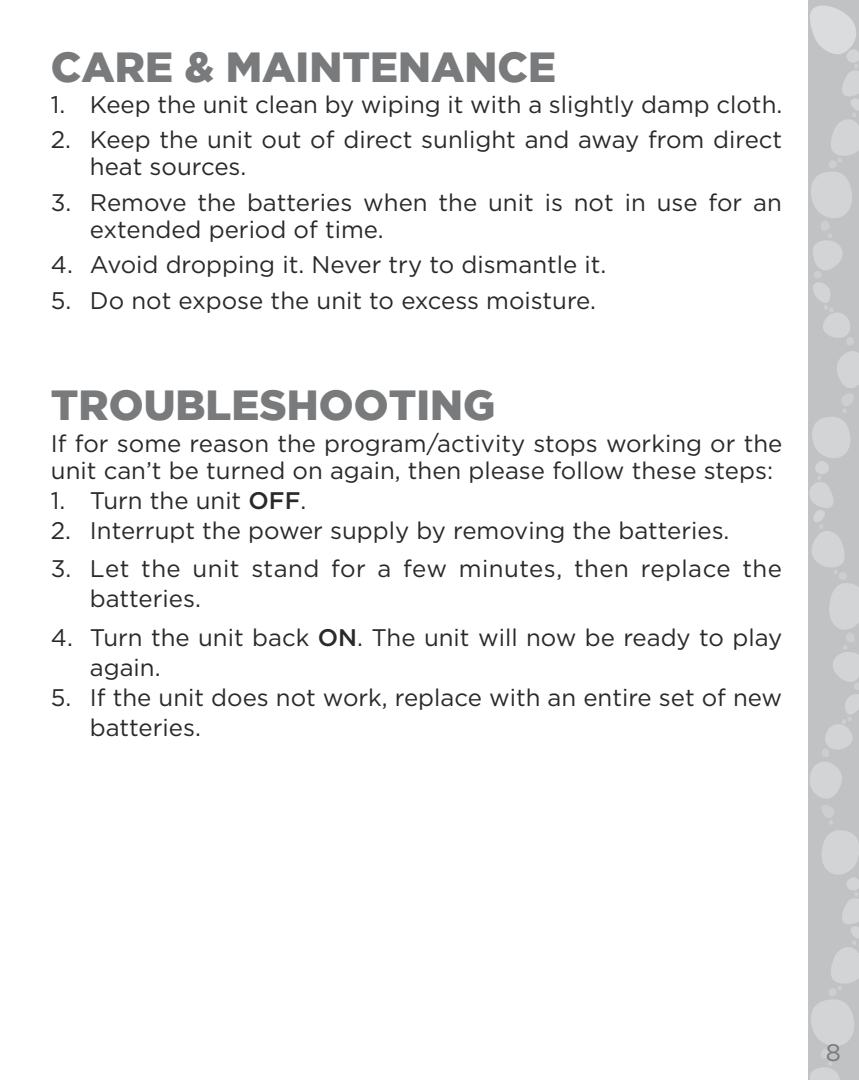
<style>
.page{position:relative;width:859px;height:1080px;background:#fff}
.page>*{position:absolute;margin:0;border:0;box-sizing:border-box;transform-origin:0 0}
.t1{font:900 42px "Gotham";color:#787a7c}
.t2{font:24px/27px "Gotham HTF";color:#2b2829}
.t3{font:24px/30px "Gotham HTF";letter-spacing:.02em;color:#2b2829}
.t4{font:24px "Gotham HTF";color:#787a7c}
.s1{font-weight:500}
</style>
<div class="page">
<svg style="left:808px;top:0;width:51px;height:1080px;background:#c6c8ca"></svg>
<h1 class="t1" style="left:51px;top:48px;width:507px">CARE &amp; MAINTENANCE</h1>
<p class="t2" style="left:51px;top:92px;width:733px">1. Keep the unit clean by wiping it with a slightly damp cloth.</p>
<p class="t2" style="left:90px;top:127px;width:694px;text-indent:-39px">2. Keep the unit out of direct sunlight and away from direct heat sources.</p>
<p class="t2" style="left:90px;top:190px;width:693px;text-indent:-39px">3. Remove the batteries when the unit is not in use for an extended period of time.</p>
<p class="t2" style="left:51px;top:252px;width:557px">4. Avoid dropping it. Never try to dismantle it.</p>
<p class="t2" style="left:51px;top:288px;width:547px">5. Do not expose the unit to excess moisture.</p>
<h1 class="t1" style="left:51px;top:387px;width:446px">TROUBLESHOOTING</h1>
<p class="t2" style="left:51px;top:430px;width:733px">If for some reason the program/activity stops working or the unit can’t be turned on again, then please follow these steps:</p>
<p class="t2" style="left:51px;top:487px;width:257px">1. Turn the unit <span class="s1">OFF</span>.</p>
<p class="t2" style="left:51px;top:517px;width:680px">2. Interrupt the power supply by removing the batteries.</p>
<p class="t3" style="left:90px;top:554px;width:694px;text-indent:-39px">3. Let the unit stand for a few minutes, then replace the batteries.</p>
<p class="t2" style="left:90px;top:623px;width:694px;line-height:30px;text-indent:-39px">4. Turn the unit back <span class="s1">ON</span>. The unit will now be ready to play again.</p>
<p class="t2" style="left:90px;top:683px;width:694px;line-height:30px;text-indent:-39px">5. If the unit does not work, replace with an entire set of new batteries.</p>
<p class="t4" style="left:826px;top:1042px;width:17px">8</p>
</div>
